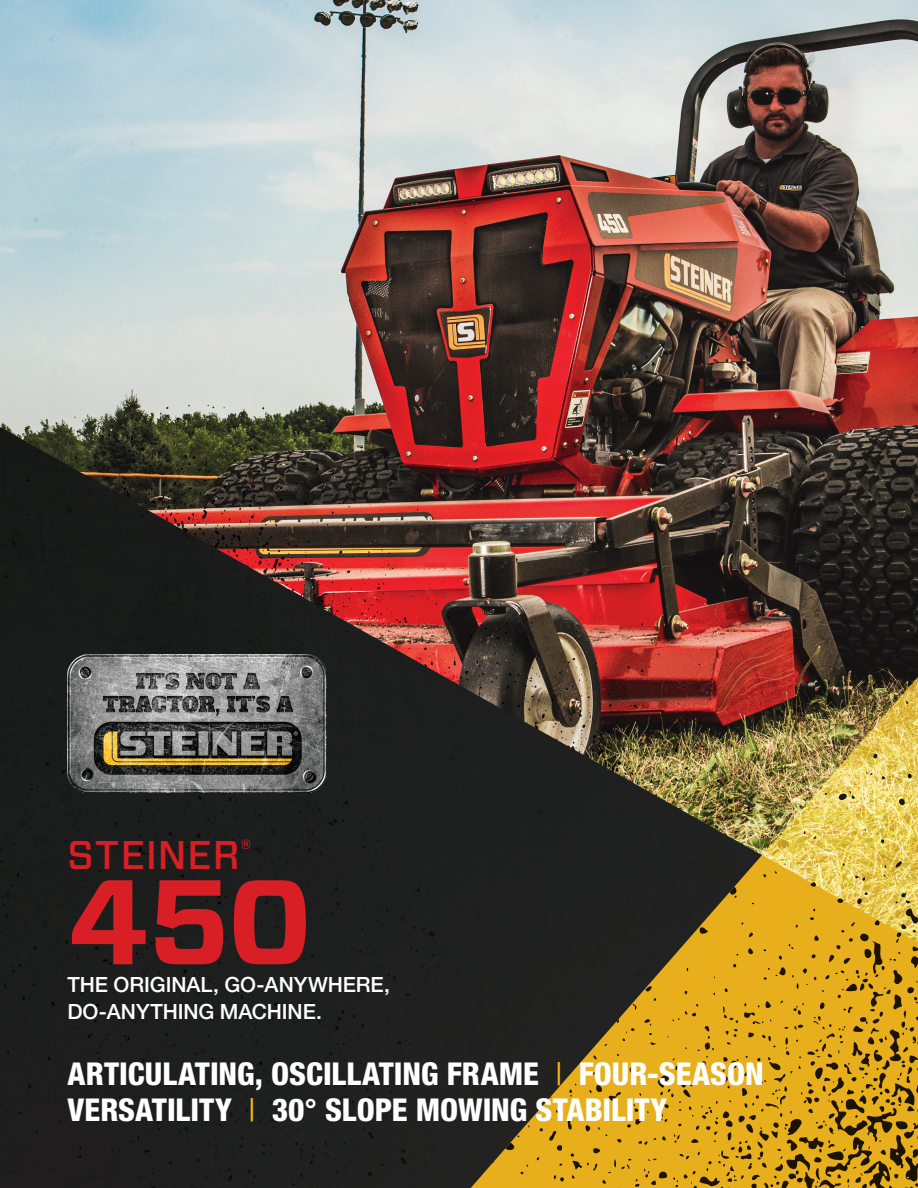
<style>
.page{position:relative;width:918px;height:1188px;background:#fff}
.page>*{position:absolute;margin:0;border:0;box-sizing:border-box;transform-origin:0 0}
.t1{font:700 120px "Forza";color:#d81f26}
.t2{font:500 39.9px "Forza";letter-spacing:.025em;color:#d81f26}
.t3{font:800 condensed 31.5px/36px "Helvetica Neue LT Std";color:#fff}
.t4{font:500 21px/27px "Helvetica Neue LT Std";letter-spacing:-.005em;color:#fff}
.s1{font-weight:400;color:#fcba13}
</style>
<div class="page">
<img style="left:0;top:0;width:918px;height:427px">
<img style="left:0;top:405px;width:447px;height:22px">
<img style="left:0;top:427px;width:918px;height:761px">
<div style="left:0;top:737px;width:426px;height:451px;background:#1d1e1e"></div>
<img style="left:459px;top:662px;width:459px;height:526px">
<img style="left:68px;top:655px;width:258px;height:137px">
<p class="t2" style="left:68px;top:829px;width:185px">STEINER<sup>®</sup></p>
<h1 class="t1" style="left:68px;top:842px;width:246px">450</h1>
<p class="t4" style="left:68px;top:971px;width:324px">THE ORIGINAL, GO-ANYWHERE,<br>DO-ANYTHING MACHINE.</p>
<p class="t3" style="left:68px;top:1055px;width:698px">ARTICULATING, OSCILLATING FRAME <span class="s1">|</span> FOUR-SEASON<br>VERSATILITY <span class="s1">|</span> 30° SLOPE MOWING STABILITY</p>
</div>
